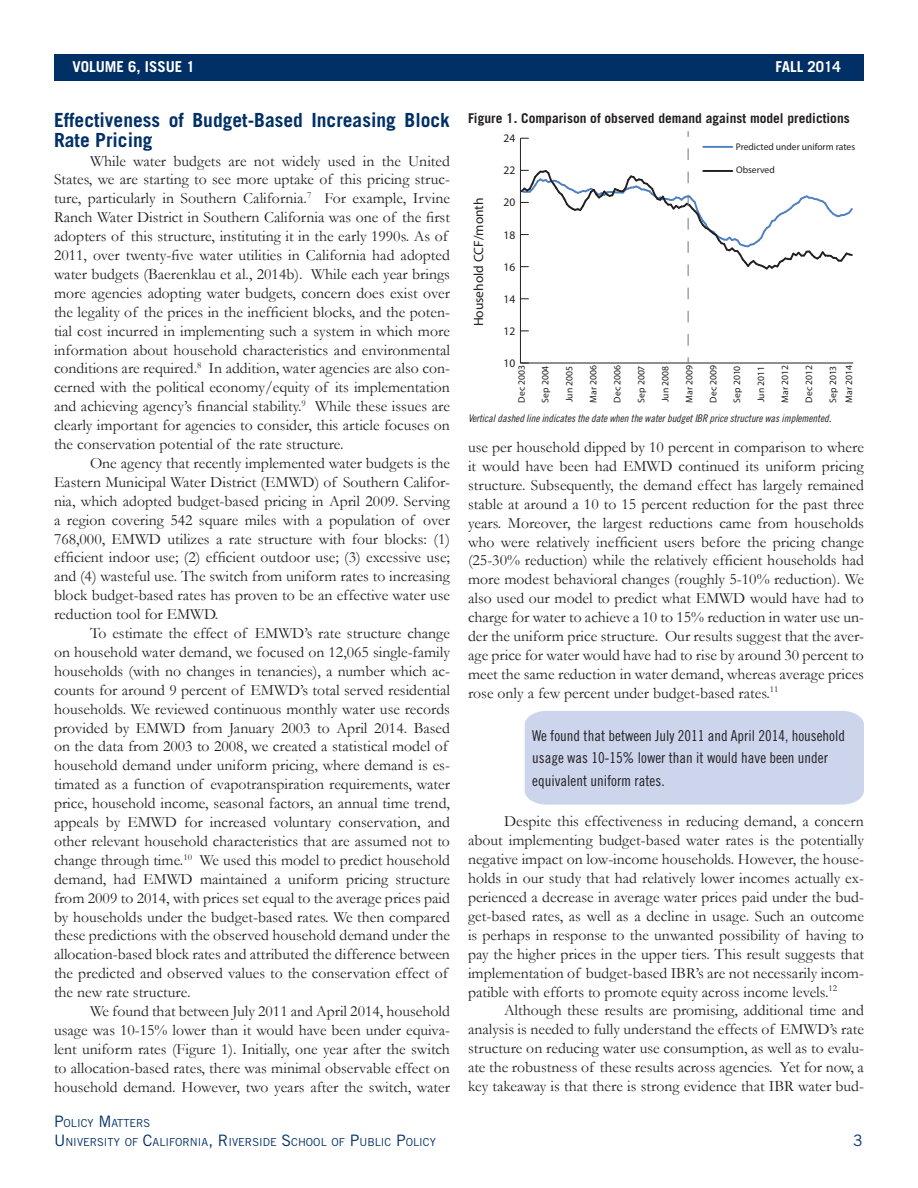
<style>
.page{position:relative;width:918px;height:1188px;background:#fff}
.page>*{position:absolute;margin:0;border:0;box-sizing:border-box;transform-origin:0 0}
.t1{font:700 19.5px/19.4px "Trade Gothic LT Std";color:#003066}
.Main_Body{font:15.75px/18.9px "Garamond";color:#231f20;text-align:justify}
.Table_Text{font:15.75px "Trade Gothic LT Std";color:#003066}
.t2{font:15px/22.5px "Trade Gothic LT Std Cn 18";color:#231f20}
.t3{font:700 15px "Trade Gothic LT Std";color:#fff}
.t4{font:700 13.5px "Trade Gothic LT Std";color:#231f20}
.t5{font:13.35px "Myriad Pro";color:#231f20}
.t6{font:11.55px "Myriad Pro";color:#231f20}
.Table_Text-2{font:10.95px/18.9px "Trade Gothic LT Std";color:#003066}
.t7{font:10.5px "Trade Gothic LT Std Cn 18 Obl";letter-spacing:-.005em;color:#231f20}
.t8{font:9.6px/16px "Myriad Pro";color:#231f20}
.s1{font-size:12px}
.s2{font-size:15.75px}
</style>
<div class="page">
<div style="left:54px;top:54px;width:810px;height:27px;background:#003066"></div>
<div style="left:525px;top:711px;width:339px;height:94px;background:#ccd5ec"></div>
<hr style="left:520px;top:363px;width:333px;height:1px;background:#231f20">
<hr style="left:520px;top:138px;width:1px;height:225px;background:#231f20">
<hr style="left:703px;top:146px;width:29px;height:2px;background:#4f81c2">
<svg style="left:519px;top:148px;width:334px;height:203px"></svg>
<p class="t3" style="left:72px;top:57px;width:124px">VOLUME 6, ISSUE 1</p>
<p class="t3" style="left:776px;top:57px;width:67px">FALL 2014</p>
<p class="t1" style="left:54px;top:110px;width:398px">Effectiveness of Budget-Based Increasing Block<br>Rate Pricing</p>
<p class="Main_Body" style="left:54px;top:151px;width:398px;text-align:left;text-indent:36px">While water budgets are not widely used in the United States, we are starting to see more uptake of this pricing struc&shy;ture, particularly in Southern California.<sup>7</sup> For example, Irvine Ranch Water District in Southern California was one of the first adopters of this structure, instituting it in the early 1990s. As of 2011, over twenty-five water utilities in California had adopted water budgets (Baerenklau et al., 2014b). While each year brings more agencies adopting water budgets, concern does exist over the legality of the prices in the inefficient blocks, and the poten&shy;tial cost incurred in implementing such a system in which more information about household characteristics and environmental conditions are required.<sup>8</sup> In addition, water agencies are also con&shy;cerned with the political economy/equity of its implementation and achieving agency’s financial stability.<sup>9</sup> While these issues are clearly important for agencies to consider, this article focuses on the conservation potential of the rate structure.</p>
<p class="Main_Body" style="left:54px;top:453px;width:398px;text-indent:36px">One agency that recently implemented water budgets is the Eastern Municipal Water District (EMWD) of Southern Califor&shy;nia, which adopted budget-based pricing in April 2009. Serving a region covering 542 square miles with a population of over 768,000, EMWD utilizes a rate structure with four blocks: (1) efficient indoor use; (2) efficient outdoor use; (3) excessive use; and (4) wasteful use. The switch from uniform rates to increasing block budget-based rates has proven to be an effective water use reduction tool for EMWD.</p>
<p class="Main_Body" style="left:54px;top:624px;width:398px;text-align:left;text-indent:36px">To estimate the effect of EMWD’s rate structure change on household water demand, we focused on 12,065 single-family households (with no changes in tenancies), a number which ac&shy;counts for around 9 percent of EMWD’s total served residential households. We reviewed continuous monthly water use records provided by EMWD from January 2003 to April 2014. Based on the data from 2003 to 2008, we created a statistical model of household demand under uniform pricing, where demand is es&shy;timated as a function of evapotranspiration requirements, water price, household income, seasonal factors, an annual time trend, appeals by EMWD for increased voluntary conservation, and other relevant household characteristics that are assumed not to change through time.<sup>10</sup> We used this model to predict household demand, had EMWD maintained a uniform pricing structure from 2009 to 2014, with prices set equal to the average prices paid by households under the budget-based rates. We then compared these predictions with the observed household demand under the allocation-based block rates and attributed the difference between the predicted and observed values to the conservation effect of the new rate structure.</p>
<p class="Main_Body" style="left:54px;top:1002px;width:398px;text-indent:36px">We found that between July 2011 and April 2014, household usage was 10-15% lower than it would have been under equiva&shy;lent uniform rates (Figure 1). Initially, one year after the switch to allocation-based rates, there was minimal observable effect on household demand. However, two years after the switch, water</p>
<p class="t4" style="left:468px;top:110px;width:383px">Figure 1. Comparison of observed demand against model predictions</p>
<p class="t6" style="left:503px;top:131px;width:13px">24</p>
<p class="t8" style="left:736px;top:139px;width:121px">Predicted under uniform rates</p>
<p class="t8" style="left:736px;top:162px;width:40px">Observed</p>
<p class="t6" style="left:503px;top:163px;width:13px">22</p>
<p class="t5" style="left:470px;top:326px;width:130px;rotate:-90deg">Household CCF/month</p>
<p class="t6" style="left:503px;top:195px;width:13px">20</p>
<p class="t6" style="left:503px;top:228px;width:13px">18</p>
<p class="t6" style="left:503px;top:260px;width:13px">16</p>
<p class="t6" style="left:503px;top:292px;width:13px">14</p>
<p class="t6" style="left:503px;top:324px;width:13px">12</p>
<p class="t6" style="left:503px;top:356px;width:13px">10</p>
<p class="t8" style="left:513px;top:403px;width:39px;rotate:-90deg">Dec 2003</p>
<p class="t8" style="left:537px;top:403px;width:38px;rotate:-90deg">Sep 2004</p>
<p class="t8" style="left:561px;top:402px;width:38px;rotate:-90deg">Jun 2005</p>
<p class="t8" style="left:585px;top:403px;width:39px;rotate:-90deg">Mar 2006</p>
<p class="t8" style="left:609px;top:403px;width:39px;rotate:-90deg">Dec 2006</p>
<p class="t8" style="left:633px;top:403px;width:38px;rotate:-90deg">Sep 2007</p>
<p class="t8" style="left:657px;top:402px;width:38px;rotate:-90deg">Jun 2008</p>
<p class="t8" style="left:681px;top:403px;width:39px;rotate:-90deg">Mar 2009</p>
<p class="t8" style="left:705px;top:403px;width:39px;rotate:-90deg">Dec 2009</p>
<p class="t8" style="left:729px;top:403px;width:38px;rotate:-90deg">Sep 2010</p>
<p class="t8" style="left:753px;top:402px;width:38px;rotate:-90deg">Jun 2011</p>
<p class="t8" style="left:777px;top:403px;width:39px;rotate:-90deg">Mar 2012</p>
<p class="t8" style="left:801px;top:403px;width:39px;rotate:-90deg">Dec 2012</p>
<p class="t8" style="left:825px;top:403px;width:39px;rotate:-90deg">Sep 2013<br>Mar 2014</p>
<p class="t7" style="left:468px;top:412px;width:365px">Vertical dashed line indicates the date when the water budget IBR price structure was implemented<span class="s1">.</span></p>
<p class="Main_Body" style="left:468px;top:437px;width:398px">use per household dipped by 10 percent in comparison to where it would have been had EMWD continued its uniform pricing structure. Subsequently, the demand effect has largely remained stable at around a 10 to 15 percent reduction for the past three years. Moreover, the largest reductions came from households who were relatively inefficient users before the pricing change (25-30% reduction) while the relatively efficient households had more modest behavioral changes (roughly 5-10% reduction). We also used our model to predict what EMWD would have had to charge for water to achieve a 10 to 15% reduction in water use un&shy;der the uniform price structure. Our results suggest that the aver&shy;age price for water would have had to rise by around 30 percent to meet the same reduction in water demand, whereas average prices rose only a few percent under budget-based rates.<sup>11</sup></p>
<p class="t2" style="left:532px;top:724px;width:314px">We found that between July 2011 and April 2014, household usage was 10-15% lower than it would have been under equivalent uniform rates.</p>
<p class="Main_Body" style="left:468px;top:812px;width:398px;text-indent:36px">Despite this effectiveness in reducing demand, a concern about implementing budget-based water rates is the potentially negative impact on low-income households. However, the house&shy;holds in our study that had relatively lower incomes actually ex&shy;perienced a decrease in average water prices paid under the bud&shy;get-based rates, as well as a decline in usage. Such an outcome is perhaps in response to the unwanted possibility of having to pay the higher prices in the upper tiers. This result suggests that implementation of budget-based IBR’s are not necessarily incom&shy;patible with efforts to promote equity across income levels.<sup>12</sup></p>
<p class="Main_Body" style="left:468px;top:1001px;width:398px;text-indent:36px">Although these results are promising, additional time and analysis is needed to fully understand the effects of EMWD’s rate structure on reducing water use consumption, as well as to evalu&shy;ate the robustness of these results across agencies. Yet for now, a key takeaway is that there is strong evidence that IBR water bud-</p>
<p class="Table_Text-2" style="left:54px;top:1114px;width:383px"><span class="s2">P</span>OLICY <span class="s2">M</span>ATTERS<br><span class="s2">U</span>NIVERSITY OF <span class="s2">C</span>ALIFORNIA<span class="s2">, R</span> IVERSIDE <span class="s2">S</span>CHOOL OF <span class="s2">P</span>U BLIC <span class="s2">P</span>OLICY</p>
<p class="Table_Text" style="left:853px;top:1131px;width:11px">3</p>
</div>
